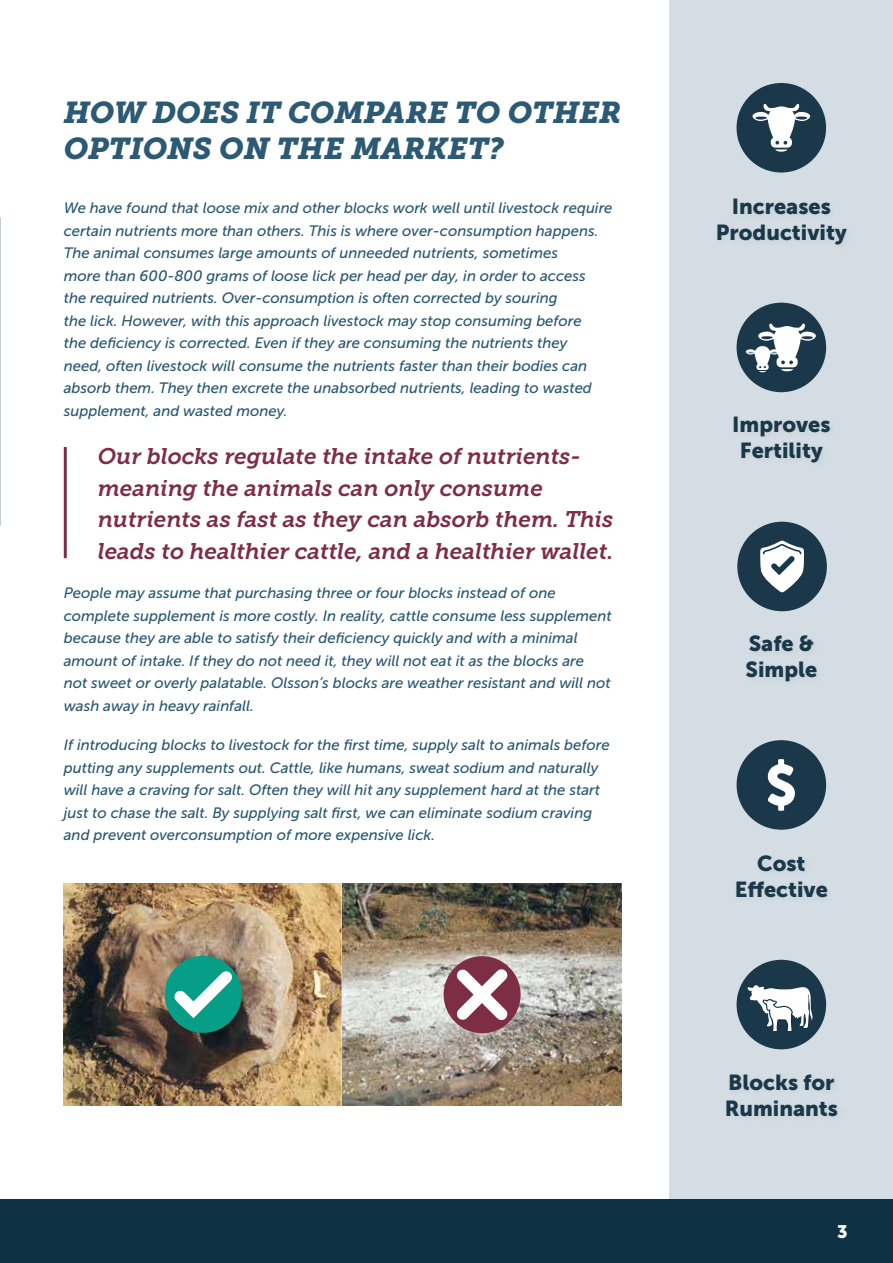
<style>
.page{position:relative;width:893px;height:1263px;background:#fff}
.page>*{position:absolute;margin:0;border:0;box-sizing:border-box;transform-origin:0 0}
.t1{font:italic 30px/36px "Museo Slab 900";color:#2c5a74}
.t2{font:italic 22.5px/31.5px "Museo Slab 700";color:#7d2e46}
.t3{font:21.6px/26px "Museo Sans 900";color:#1a384a;text-align:center}
.t4{font:18px "Museo Sans 900";color:#fff}
.t5{font:italic 15px/22.5px "Museo Sans 500";color:#285771}
</style>
<div class="page">
<div style="left:670px;top:0;width:223px;height:1210px;background:#d4dde3"></div>
<img style="left:0;top:218px;width:1px;height:307px">
<div style="left:736px;top:83px;width:90px;height:90px;background:#1a384a;border-radius:50%"></div>
<svg style="left:752px;top:104px;width:59px;height:48px"></svg>
<div style="left:737px;top:303px;width:89px;height:89px;background:#1a384a;border-radius:50%"></div>
<svg style="left:745px;top:323px;width:71px;height:49px"></svg>
<div style="left:737px;top:522px;width:90px;height:89px;background:#1a384a;border-radius:50%"></div>
<svg style="left:760px;top:540px;width:44px;height:52px"></svg>
<div style="left:737px;top:740px;width:89px;height:90px;background:#1a384a;border-radius:50%"></div>
<svg style="left:768px;top:759px;width:27px;height:52px"></svg>
<img style="left:64px;top:883px;width:558px;height:223px">
<div style="left:164px;top:951px;width:91px;height:91px;background:#000;opacity:.3"></div>
<div style="left:165px;top:956px;width:77px;height:77px;background:#079e88;border-radius:50%"></div>
<svg style="left:164px;top:960px;width:79px;height:66px"></svg>
<div style="left:444px;top:956px;width:77px;height:77px;background:#7d2e46;border-radius:50%"></div>
<svg style="left:446px;top:958px;width:72px;height:73px"></svg>
<hr style="left:64px;top:447px;width:3px;height:111px;background:#7d2e46">
<div style="left:737px;top:960px;width:89px;height:89px;background:#1a384a;border-radius:50%"></div>
<svg style="left:747px;top:985px;width:65px;height:60px"></svg>
<div style="left:0;top:1199px;width:893px;height:64px;background:#0e3244"></div>
<h1 class="t1" style="left:64px;top:95px;width:559px">HOW DOES IT COMPARE TO OTHER<br>OPTIONS ON THE MARKET?</h1>
<p class="t5" style="left:64px;top:197px;width:550px">We have found that loose mix and other blocks work well until livestock require certain nutrients more than others. This is where over-consumption happens.<br>The animal consumes large amounts of unneeded nutrients, sometimes<br>more than 600-800 grams of loose lick per head per day, in order to access<br>the required nutrients. Over-consumption is often corrected by souring<br>the lick. However, with this approach livestock may stop consuming before<br>the deficiency is corrected. Even if they are consuming the nutrients they<br>need, often livestock will consume the nutrients faster than their bodies can absorb them. They then excrete the unabsorbed nutrients, leading to wasted supplement, and wasted money.</p>
<h2 class="t2" style="left:98px;top:441px;width:517px">Our blocks regulate the intake of nutrients&shy;meaning the animals can only consume nutrients as fast as they can absorb them. This leads to healthier cattle, and a healthier wallet.</h2>
<p class="t5" style="left:64px;top:582px;width:549px">People may assume that purchasing three or four blocks instead of one complete supplement is more costly. In reality, cattle consume less supplement because they are able to satisfy their deficiency quickly and with a minimal amount of intake. If they do not need it, they will not eat it as the blocks are<br>not sweet or overly palatable. Olsson’s blocks are weather resistant and will not wash away in heavy rainfall.</p>
<p class="t5" style="left:64px;top:734px;width:547px">If introducing blocks to livestock for the first time, supply salt to animals before putting any supplements out. Cattle, like humans, sweat sodium and naturally will have a craving for salt. Often they will hit any supplement hard at the start just to chase the salt. By supplying salt first, we can eliminate sodium craving and prevent overconsumption of more expensive lick.</p>
<h3 class="t3" style="left:716px;top:193px;width:132px">Increases<br>Productivity</h3>
<h3 class="t3" style="left:732px;top:412px;width:100px">Improves<br>Fertility</h3>
<h3 class="t3" style="left:745px;top:631px;width:73px;text-align:left">Safe &amp;<br>Simple</h3>
<h3 class="t3" style="left:735px;top:850px;width:95px">Cost<br>Effective</h3>
<h3 class="t3" style="left:725px;top:1069px;width:115px;text-align:left">Blocks for<br>Ruminants</h3>
<p class="t4" style="left:837px;top:1221px;width:12px">3</p>
</div>
